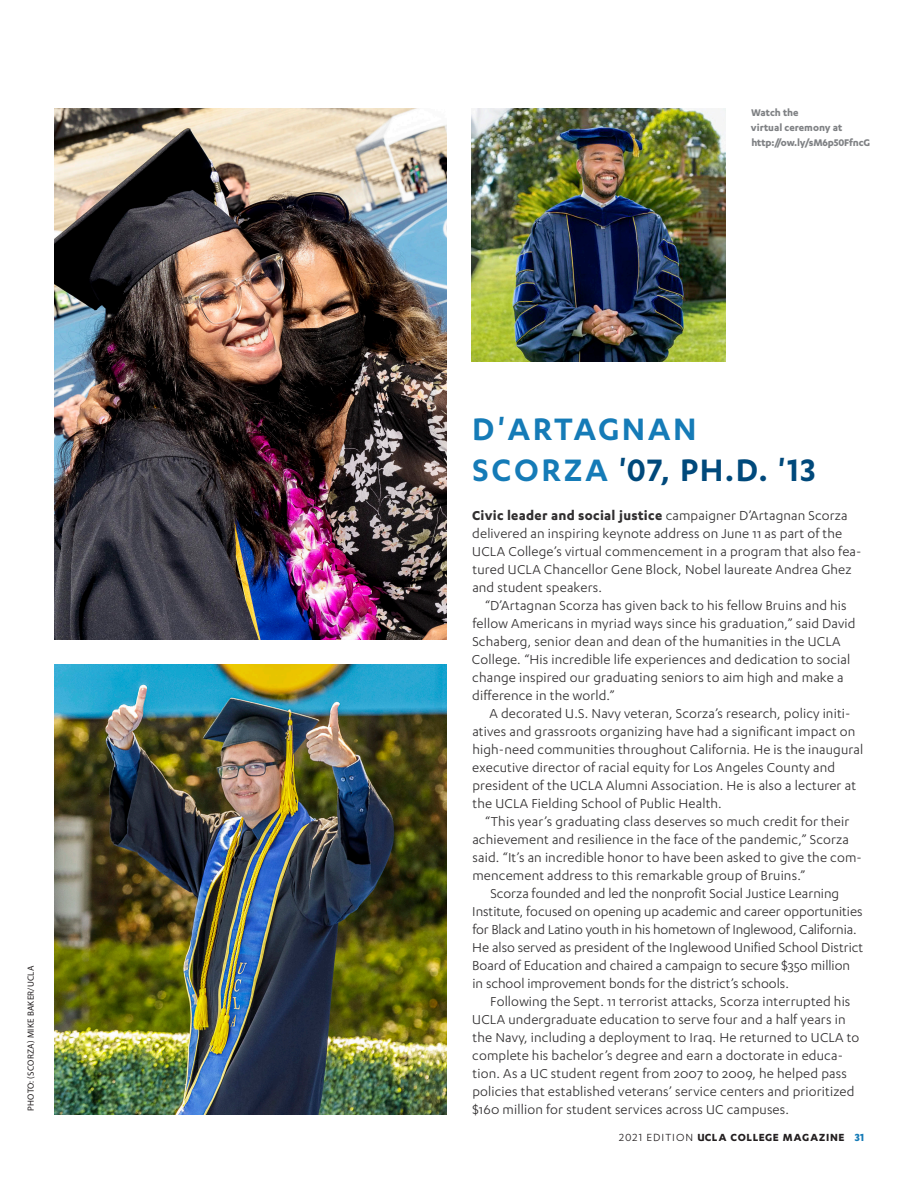
<style>
.page{position:relative;width:918px;height:1188px;background:#fff}
.page>*{position:absolute;margin:0;border:0;box-sizing:border-box;transform-origin:0 0}
.Dept__Headline{font:600 36px "Karbon";letter-spacing:.075em;color:#00497b}
.Dept__Headline-2{font:600 36px "Karbon";letter-spacing:.075em;color:#157bb7}
.body{font:15px/18px "Karbon";letter-spacing:.01em;color:#312f30}
.t1{font:700 12px "Karbon";letter-spacing:.055em;color:#231f20}
.t2{font:700 11.25px/15px "Karbon";letter-spacing:-.005em;color:#808285}
.photo_credit{font:9px "Myriad Pro";letter-spacing:.03em;color:#231f20}
.s1{color:#157bb7}
.s2{font-weight:700}
.s3{font-weight:400}
</style>
<div class="page">
<img style="left:472px;top:108px;width:254px;height:254px">
<img style="left:54px;top:665px;width:392px;height:449px">
<img style="left:54px;top:108px;width:392px;height:531px">
<p class="photo_credit" style="left:25px;top:1111px;width:147px;rotate:-90deg">PHOTO: (SCORZA) MIKE BAKER/UCLA</p>
<p class="t2" style="left:751px;top:104px;width:93px">Watch the<br>virtual ceremony at</p>
<p class="t2" style="left:751px;top:134px;width:120px">http://ow.ly/sM6p50FfncG</p>
<p class="Dept__Headline-2" style="left:472px;top:409px;width:226px">D'ARTAGNAN</p>
<p class="Dept__Headline" style="left:473px;top:450px;width:344px"><span class="s1">SCORZA</span> '07, PH.D. '13</p>
<p class="body" style="left:472px;top:506px;width:391px"><span class="s2">Civic leader and social justice</span> campaigner D’Artagnan Scorza delivered an inspiring keynote address on June 11 as part of the UCLA College’s virtual commencement in a program that also fea&shy;tured UCLA Chancellor Gene Block, Nobel laureate Andrea Ghez and student speakers.</p>
<p class="body" style="left:472px;top:596px;width:385px;text-indent:13px">“D’Artagnan Scorza has given back to his fellow Bruins and his fellow Americans in myriad ways since his graduation,” said David Schaberg, senior dean and dean of the humanities in the UCLA College. “His incredible life experiences and dedication to social change inspired our graduating seniors to aim high and make a difference in the world.”</p>
<p class="body" style="left:472px;top:704px;width:392px;text-indent:17px">A decorated U.S. Navy veteran, Scorza’s research, policy initi&shy;atives and grassroots organizing have had a significant impact on high-need communities throughout California. He is the inaugural executive director of racial equity for Los Angeles County and president of the UCLA Alumni Association. He is also a lecturer at the UCLA Fielding School of Public Health.</p>
<p class="body" style="left:472px;top:812px;width:391px;text-indent:12px">“This year’s graduating class deserves so much credit for their achievement and resilience in the face of the pandemic,” Scorza said. “It’s an incredible honor to have been asked to give the com&shy;mencement address to this remarkable group of Bruins.”</p>
<p class="body" style="left:490px;top:884px;width:350px">Scorza founded and led the nonprofit Social Justice Learning</p>
<p class="body" style="left:472px;top:902px;width:393px">Institute, focused on opening up academic and career opportunities for Black and Latino youth in his hometown of Inglewood, California.<br>He also served as president of the Inglewood Unified School District Board of Education and chaired a campaign to secure $350 million in school improvement bonds for the district’s schools.</p>
<p class="body" style="left:472px;top:992px;width:389px;text-indent:18px">Following the Sept. 11 terrorist attacks, Scorza interrupted his UCLA undergraduate education to serve four and a half years in the Navy, including a deployment to Iraq. He returned to UCLA to complete his bachelor’s degree and earn a doctorate in educa&shy;tion. As a UC student regent from 2007 to 2009, he helped pass policies that established veterans’ service centers and prioritized $160 million for student services across UC campuses.</p>
<p class="t1" style="left:619px;top:1131px;width:246px"><span class="s3">2021 EDITION</span> UCLA COLLEGE MAGAZINE <span class="s1">31</span></p>
</div>
